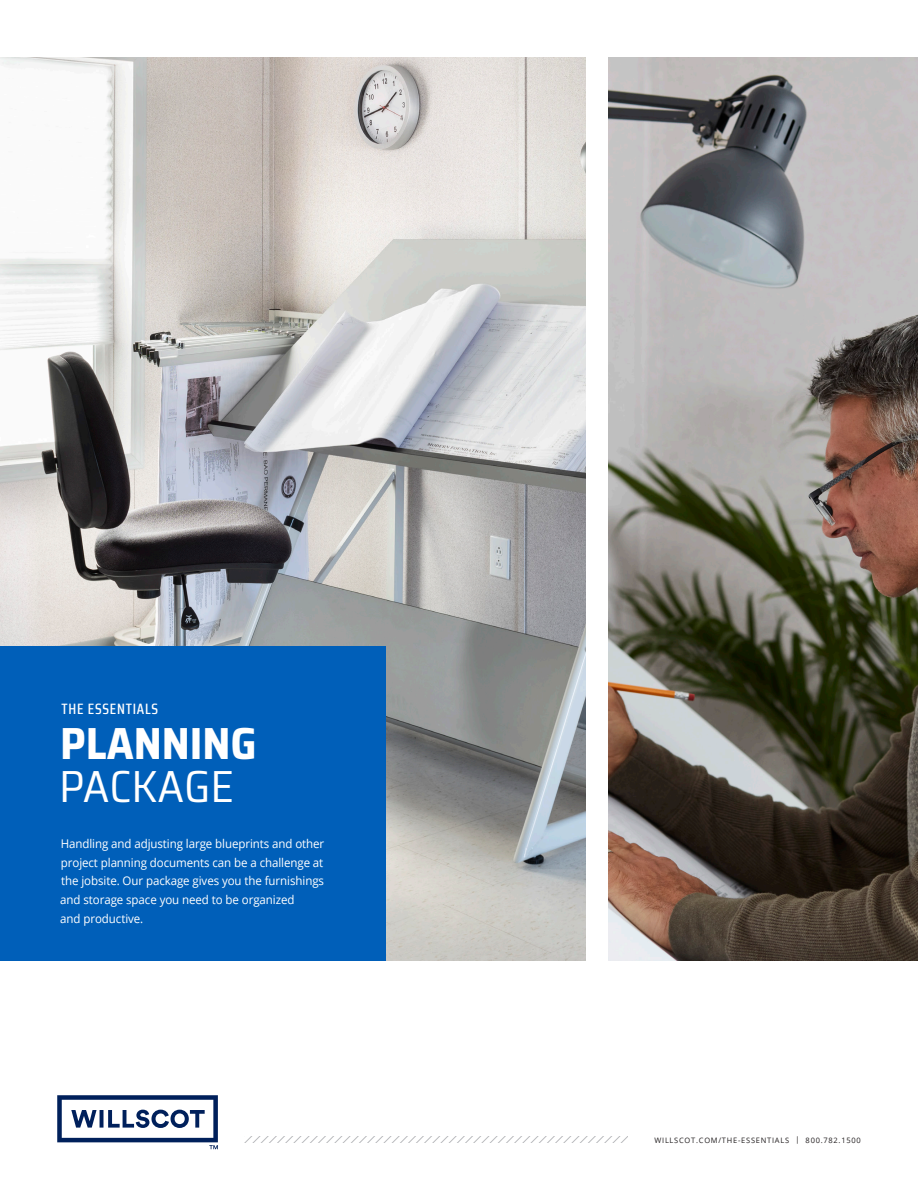
<style>
.page{position:relative;width:918px;height:1188px;background:#fff}
.page>*{position:absolute;margin:0;border:0;box-sizing:border-box;transform-origin:0 0}
.Callout{font:700 semi-condensed 45px/43.5px "Saira";color:#fff}
.Callout-2{font:500 15px "Saira Condensed";letter-spacing:.05em;color:#fff}
.t1{font:12px/18.8px "Open Sans";letter-spacing:-.005em;color:#fff;scale:.96 1}
.t2{font:7.5px "Open Sans";letter-spacing:.1em;color:#231f20}
.s1{font-weight:400}
</style>
<div class="page">
<svg style="left:57px;top:1095px;width:161px;height:54px"></svg>
<svg style="left:245px;top:1137px;width:382px;height:6px"></svg>
<img style="left:0;top:57px;width:585px;height:903px">
<div style="left:0;top:646px;width:386px;height:314px;background:#005fb9"></div>
<img style="left:609px;top:57px;width:309px;height:903px">
<p class="Callout-2" style="left:62px;top:697px;width:98px">THE ESSENTIALS</p>
<p class="Callout" style="left:59px;top:721px;width:199px">PLANNING<br><span class="s1">PACKAGE</span></p>
<p class="t1" style="left:60px;top:834px;width:277px">Handling and adjusting large blueprints and other project planning documents can be a challenge at the jobsite. Our package gives you the furnishings and storage space you need to be organized<br>and productive.</p>
<p class="t2" style="left:654px;top:1135px;width:208px">WILLSCOT.COM/THE-ESSENTIALS | 800.782.1500</p>
</div>
